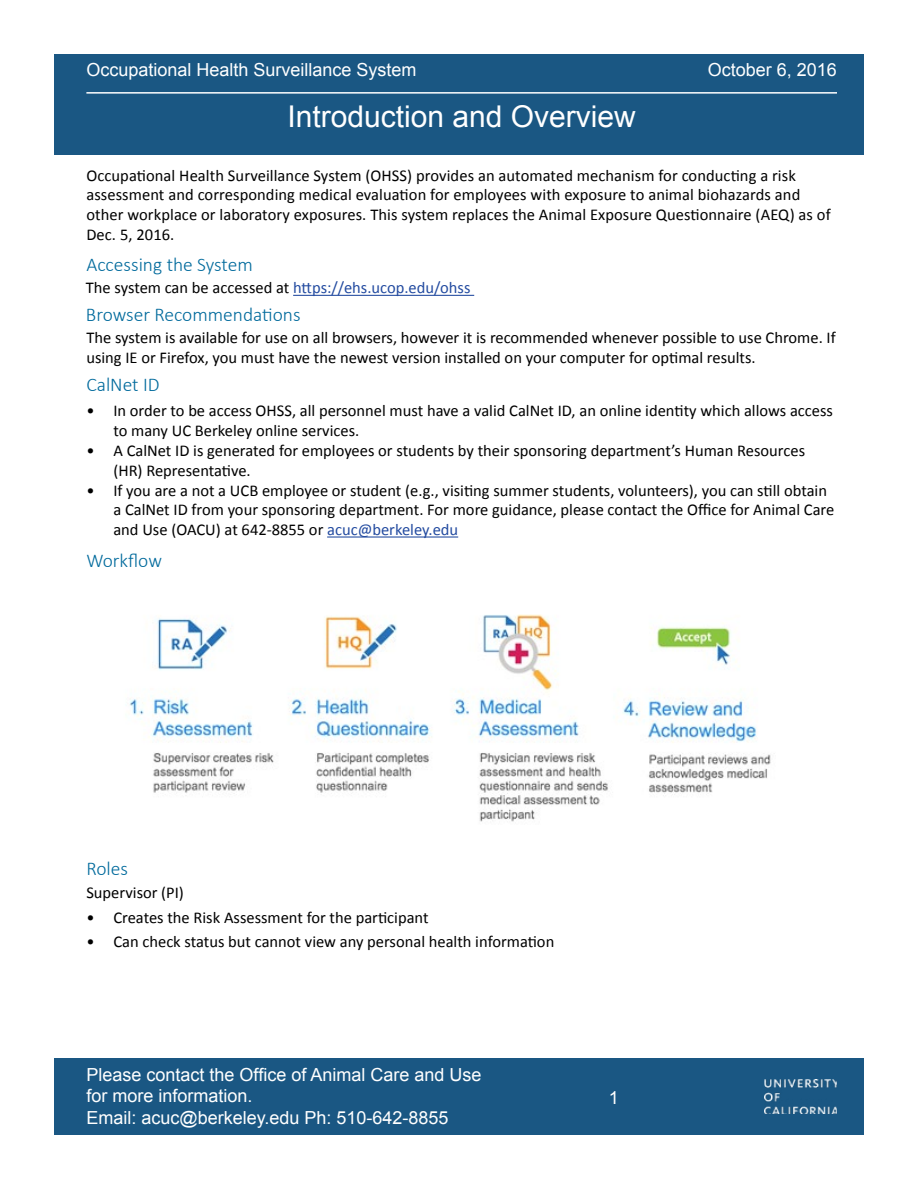
<style>
.page{position:relative;width:918px;height:1188px;background:#fff}
.page>*{position:absolute;margin:0;border:0;box-sizing:border-box;transform-origin:0 0}
.t1{font:30px "Arial";color:#fff}
.t2{font:300 19.5px "Calibri";color:#006a9c}
.t3{font:18px/21.6px "Arial";color:#fff}
.Paragraph_Style_1{font:16.5px/19.8px "Calibri";color:#000}
.Paragraph_Style_1-2{font:16.5px "Calibri";color:#234ba0}
.s1{color:#000}
.s2{color:#234ba0}
</style>
<div class="page">
<div style="left:54px;top:54px;width:810px;height:101px;background:#1a5783"></div>
<hr style="left:86px;top:92px;width:751px;height:2px;background:#fff">
<div style="left:54px;top:1058px;width:810px;height:77px;background:#1a5783"></div>
<img style="left:765px;top:1080px;width:72px;height:34px">
<hr style="left:293px;top:295px;width:181px;height:1px;background:#234ba0">
<hr style="left:327px;top:536px;width:131px;height:2px;background:#234ba0">
<img style="left:130px;top:614px;width:641px;height:208px">
<p class="t3" style="left:86px;top:59px;width:332px">Occupational Health Surveillance System</p>
<p class="t3" style="left:708px;top:59px;width:131px">October 6, 2016</p>
<p class="t1" style="left:287px;top:96px;width:350px">Introduction and Overview</p>
<p class="Paragraph_Style_1" style="left:86px;top:165px;width:746px">Occupational Health Surveillance System (OHSS) provides an automated mechanism for conducting a risk assessment and corresponding medical evaluation for employees with exposure to animal biohazards and other workplace or laboratory exposures. This system replaces the Animal Exposure Questionnaire (AEQ) as of Dec. 5, 2016.</p>
<p class="Paragraph_Style_1-2" style="left:86px;top:277px;width:386px"><span class="s1">The system can be accessed at</span> https://ehs.ucop.edu/ohss</p>
<p class="t2" style="left:86px;top:302px;width:216px">Browser Recommendations</p>
<p class="Paragraph_Style_1" style="left:86px;top:328px;width:751px">The system is available for use on all browsers, however it is recommended whenever possible to use Chrome. If using IE or Firefox, you must have the newest version installed on your computer for optimal results.</p>
<p class="t2" style="left:86px;top:372px;width:75px">CalNet ID</p>
<p class="Paragraph_Style_1" style="left:113px;top:401px;width:721px;text-indent:-27px">• In order to be access OHSS, all personnel must have a valid CalNet ID, an online identity which allows access to many UC Berkeley online services.</p>
<p class="Paragraph_Style_1" style="left:113px;top:440px;width:693px;text-indent:-27px">• A CalNet ID is generated for employees or students by their sponsoring department’s Human Resources (HR) Representative.</p>
<p class="Paragraph_Style_1" style="left:113px;top:480px;width:722px;text-indent:-27px">• If you are a not a UCB employee or student (e.g., visiting summer students, volunteers), you can still obtain a CalNet ID from your sponsoring department. For more guidance, please contact the Office for Animal Care and Use (OACU) at 642-8855 or <span class="s2">acuc@berkeley.edu</span></p>
<p class="t2" style="left:86px;top:548px;width:77px">Workflow</p>
<p class="t2" style="left:86px;top:252px;width:168px">Accessing the System</p>
<p class="t2" style="left:86px;top:856px;width:43px">Roles</p>
<p class="Paragraph_Style_1" style="left:86px;top:882px;width:99px">Supervisor (PI)</p>
<p class="Paragraph_Style_1" style="left:86px;top:907px;width:344px">• Creates the Risk Assessment for the participant</p>
<p class="Paragraph_Style_1" style="left:86px;top:931px;width:469px">• Can check status but cannot view any personal health information</p>
<p class="t3" style="left:86px;top:1063px;width:397px">Please contact the Office of Animal Care and Use for more information.</p>
<p class="t3" style="left:86px;top:1106px;width:364px">Email: acuc@berkeley.edu Ph: 510-642-8855</p>
<p class="t3" style="left:609px;top:1087px;width:12px">1</p>
</div>
